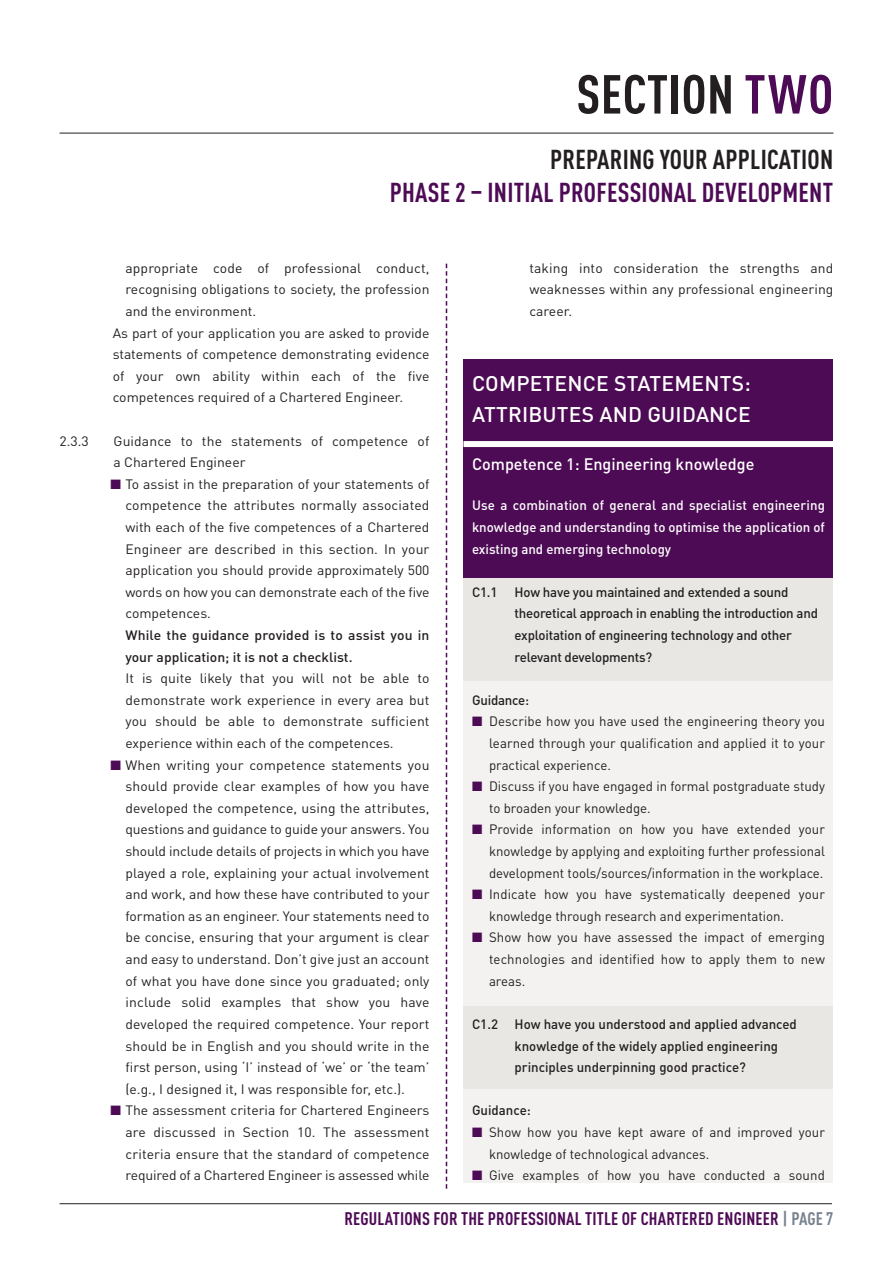
<style>
.page{position:relative;width:893px;height:1263px;background:#fff}
.page>*{position:absolute;margin:0;border:0;box-sizing:border-box;transform-origin:0 0}
.t1{font:700 condensed 54px "DINOT";letter-spacing:.01em;color:#231f20}
.t2{font:700 condensed 27px "DINOT";letter-spacing:.01em;color:#4e0b55}
.t3{font:700 condensed 27px "DINOT";letter-spacing:.01em;color:#231f20}
.t4{font:500 21px/31.5px "DINOT";letter-spacing:.01em;color:#fff}
.t5{font:700 condensed 18px "DINOT";letter-spacing:.01em;color:#4e0b55}
.t6{font:500 16.5px "DINOT";color:#fff}
.t7{font:13.5px/21.6px "DINOT";color:#231f20;text-align:justify}
.t8{font:500 13.5px/21.6px "DINOT";letter-spacing:-.01em;color:#231f20}
.t9{font:500 13.5px/21.6px "DINOT";color:#fff;text-align:justify}
.s1{color:#4e0b55}
.s2{color:#78828f}
</style>
<div class="page">
<div style="left:463px;top:662px;width:370px;height:520px;background:#f3f2f1"></div>
<div style="left:463px;top:571px;width:370px;height:110px;background:#e9e7e4"></div>
<div style="left:463px;top:1006px;width:370px;height:83px;background:#e9e7e4"></div>
<div style="left:463px;top:359px;width:370px;height:218px;background:#4e0b55"></div>
<hr style="left:60px;top:1203px;width:772px;height:1px;background:#231f20">
<svg style="left:446px;top:264px;width:1px;height:925px"></svg>
<hr style="left:60px;top:133px;width:773px;height:1px;background:#231f20">
<div style="left:463px;top:441px;width:395px;height:6px;background:#fff"></div>
<h1 class="t1" style="left:576px;top:75px;width:258px">SECTION <span class="s1">TWO</span></h1>
<h2 class="t3" style="left:550px;top:150px;width:285px">PREPARING YOUR APPLICATION</h2>
<h2 class="t2" style="left:390px;top:182px;width:445px">PHASE 2 – INITIAL PROFESSIONAL DEVELOPMENT</h2>
<p class="t7" style="left:125px;top:259px;width:306px">appropriate code of professional conduct,</p>
<p class="t7" style="left:125px;top:280px;width:305px">recognising obligations to society, the profession</p>
<p class="t7" style="left:125px;top:302px;width:132px">and the environment.</p>
<p class="t7" style="left:113px;top:323px;width:318px">As part of your application you are asked to provide</p>
<p class="t7" style="left:113px;top:345px;width:318px">statements of competence demonstrating evidence</p>
<p class="t7" style="left:113px;top:367px;width:318px">of your own ability within each of the five</p>
<p class="t7" style="left:113px;top:388px;width:292px">competences required of a Chartered Engineer.</p>
<p class="t7" style="left:529px;top:259px;width:306px">taking into consideration the strengths and weaknesses within any professional engineering career.</p>
<h3 class="t4" style="left:472px;top:370px;width:280px">COMPETENCE STATEMENTS:<br>ATTRIBUTES AND GUIDANCE</h3>
<p class="t6" style="left:472px;top:458px;width:284px">Competence 1: Engineering knowledge</p>
<p class="t9" style="left:472px;top:496px;width:354px">Use a combination of general and specialist engineering knowledge and understanding to optimise the application of existing and emerging technology</p>
<p class="t8" style="left:472px;top:583px;width:27px">C1.1</p>
<p class="t8" style="left:514px;top:583px;width:305px">How have you maintained and extended a sound theoretical approach in enabling the introduction and exploitation of engineering technology and other relevant developments?</p>
<p class="t8" style="left:472px;top:691px;width:59px">Guidance:</p>
<p class="t7" style="left:489px;top:712px;width:337px;text-indent:-17px"><span class="s1">■</span> Describe how you have used the engineering theory you learned through your qualification and applied it to your practical experience.</p>
<p class="t7" style="left:489px;top:777px;width:337px;text-indent:-17px"><span class="s1">■</span> Discuss if you have engaged in formal postgraduate study to broaden your knowledge.</p>
<p class="t7" style="left:489px;top:820px;width:337px;text-indent:-17px"><span class="s1">■</span> Provide information on how you have extended your knowledge by applying and exploiting further professional development tools/sources/information in the workplace.</p>
<p class="t7" style="left:489px;top:885px;width:337px;text-indent:-17px"><span class="s1">■</span> Indicate how you have systematically deepened your knowledge through research and experimentation.</p>
<p class="t7" style="left:489px;top:928px;width:337px;text-indent:-17px"><span class="s1">■</span> Show how you have assessed the impact of emerging technologies and identified how to apply them to new areas.</p>
<p class="t8" style="left:514px;top:1015px;width:284px;text-indent:-43px">C1.2 How have you understood and applied advanced knowledge of the widely applied engineering principles underpinning good practice?</p>
<p class="t8" style="left:472px;top:1101px;width:60px">Guidance:</p>
<p class="t7" style="left:489px;top:1123px;width:337px;text-indent:-17px"><span class="s1">■</span> Show how you have kept aware of and improved your knowledge of technological advances.</p>
<p class="t7" style="left:472px;top:1166px;width:354px"><span class="s1">■</span> Give examples of how you have conducted a sound</p>
<h3 class="t5" style="left:344px;top:1212px;width:491px">REGULATIONS FOR THE PROFESSIONAL TITLE OF CHARTERED ENGINEER <span class="s2">| PAGE 7</span></h3>
<p class="t7" style="left:60px;top:431px;width:31px">2.3.3</p>
<p class="t7" style="left:114px;top:431px;width:317px">Guidance to the statements of competence of a Chartered Engineer</p>
<p class="t7" style="left:125px;top:475px;width:306px;text-indent:-15px"><span class="s1">■</span> To assist in the preparation of your statements of competence the attributes normally associated with each of the five competences of a Chartered Engineer are described in this section. In your application you should provide approximately 500 words on how you can demonstrate each of the five competences.</p>
<p class="t8" style="left:125px;top:626px;width:306px">While the guidance provided is to assist you in your application; it is not a checklist.</p>
<p class="t7" style="left:125px;top:669px;width:306px">It is quite likely that you will not be able to demonstrate work experience in every area but you should be able to demonstrate sufficient experience within each of the competences.</p>
<p class="t7" style="left:125px;top:755px;width:306px;text-indent:-15px"><span class="s1">■</span> When writing your competence statements you should provide clear examples of how you have developed the competence, using the attributes, questions and guidance to guide your answers. You should include details of projects in which you have played a role, explaining your actual involvement and work, and how these have contributed to your formation as an engineer. Your statements need to be concise, ensuring that your argument is clear and easy to understand. Don’t give just an account of what you have done since you graduated; only include solid examples that show you have developed the required competence. Your report should be in English and you should write in the first person, using ‘I’ instead of ‘we’ or ‘the team’ (e.g., I designed it, I was responsible for, etc.).</p>
<p class="t7" style="left:125px;top:1101px;width:306px;text-indent:-15px"><span class="s1">■</span> The assessment criteria for Chartered Engineers are discussed in Section 10. The assessment criteria ensure that the standard of competence required of a Chartered Engineer is assessed while</p>
</div>
